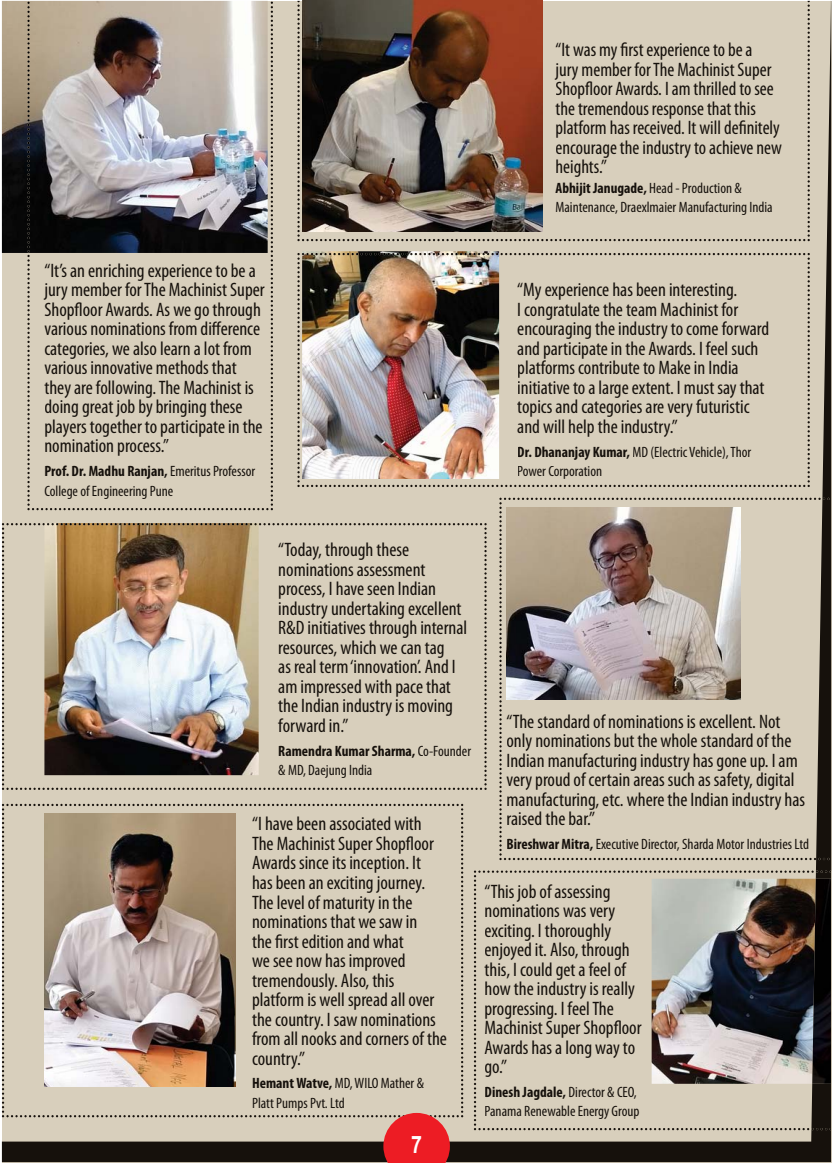
<style>
.page{position:relative;width:833px;height:1163px;background:#fff}
.page>*{position:absolute;margin:0;border:0;box-sizing:border-box;transform-origin:0 0}
.t1{font:700 24px "Arial Narrow";color:#fff}
.t2{font:condensed 19.5px/19.5px "Myriad Pro";color:#16110c}
.t3{font:condensed 15px/19.5px "Myriad Pro";color:#16110c}
.s1{font-weight:700}
</style>
<div class="page">
<img style="left:2px;top:1px;width:830px;height:1161px">
<p class="t2" style="left:556px;top:41px;width:228px">“It was my first experience to be a<br>jury member for The Machinist Super Shopfloor Awards. I am thrilled to see the tremendous response that this platform has received. It will definitely encourage the industry to achieve new heights.”</p>
<p class="t3" style="left:556px;top:179px;width:219px"><span class="s1">Abhijit Janugade,</span> Head - Production &amp;<br>Maintenance, Draexlmaier Manufacturing India</p>
<p class="t2" style="left:44px;top:262px;width:222px">“It’s an enriching experience to be a jury member for The Machinist Super Shopfloor Awards. As we go through various nominations from difference categories, we also learn a lot from various innovative methods that they are following. The Machinist is doing great job by bringing these players together to participate in the nomination process.”</p>
<p class="t3" style="left:44px;top:462px;width:212px"><span class="s1">Prof. Dr. Madhu Ranjan,</span> Emeritus Professor<br>College of Engineering Pune</p>
<p class="t2" style="left:517px;top:281px;width:254px">“My experience has been interesting.<br>I congratulate the team Machinist for encouraging the industry to come forward and participate in the Awards. I feel such platforms contribute to Make in India initiative to a large extent. I must say that topics and categories are very futuristic and will help the industry.”</p>
<p class="t3" style="left:517px;top:443px;width:236px"><span class="s1">Dr. Dhananjay Kumar,</span> MD (Electric Vehicle), Thor<br>Power Corporation</p>
<p class="t2" style="left:278px;top:541px;width:190px">“Today, through these nominations assessment process, I have seen Indian industry undertaking excellent<br>R&amp;D initiatives through internal resources, which we can tag<br>as real term ‘innovation’. And I am impressed with pace that the Indian industry is moving forward in.”</p>
<p class="t3" style="left:278px;top:742px;width:194px"><span class="s1">Ramendra Kumar Sharma,</span> Co-Founder &amp; MD, Daejung India</p>
<p class="t2" style="left:252px;top:815px;width:196px">“I have been associated with<br>The Machinist Super Shopfloor<br>Awards since its inception. It<br>has been an exciting journey.<br>The level of maturity in the nominations that we saw in<br>the first edition and what<br>we see now has improved tremendously. Also, this platform is well spread all over the country. I saw nominations from all nooks and corners of the country.”</p>
<p class="t3" style="left:252px;top:1074px;width:173px"><span class="s1">Hemant Watve,</span> MD, WILO Mather &amp;<br>Platt Pumps Pvt. Ltd</p>
<p class="t1" style="left:411px;top:1130px;width:12px">7</p>
<p class="t2" style="left:506px;top:712px;width:300px">“The standard of nominations is excellent. Not only nominations but the whole standard of the Indian manufacturing industry has gone up. I am very proud of certain areas such as safety, digital manufacturing, etc. where the Indian industry has raised the bar.”</p>
<p class="t3" style="left:506px;top:835px;width:304px"><span class="s1">Bireshwar Mitra,</span> Executive Director, Sharda Motor Industries Ltd</p>
<p class="t2" style="left:485px;top:882px;width:159px">“This job of assessing nominations was very exciting. I thoroughly enjoyed it. Also, through this, I could get a feel of how the industry is really progressing. I feel The<br>Machinist Super Shopfloor<br>Awards has a long way to go.”</p>
<p class="t3" style="left:485px;top:1083px;width:156px"><span class="s1">Dinesh Jagdale,</span> Director &amp; CEO,<br>Panama Renewable Energy Group</p>
</div>
